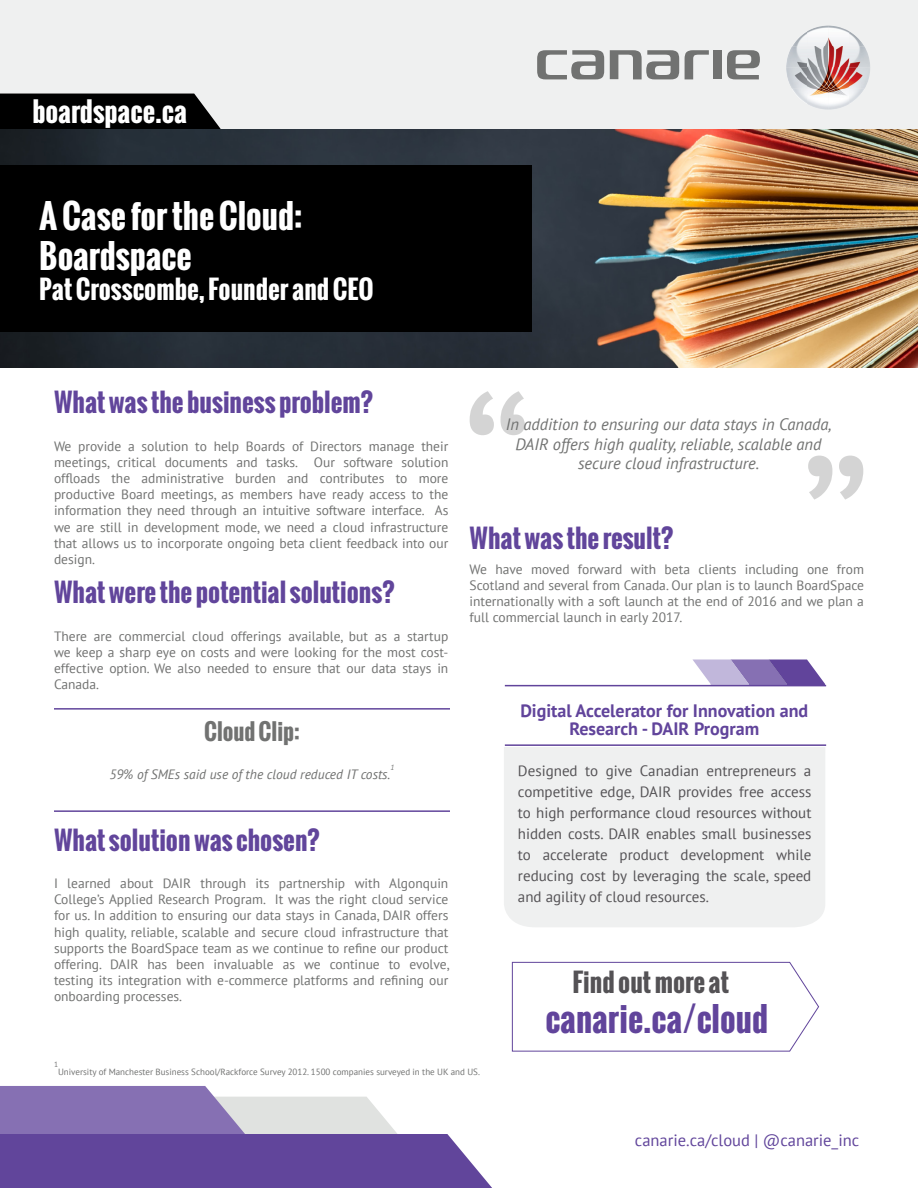
<style>
.page{position:relative;width:918px;height:1188px;background:#fff}
.page>*{position:absolute;margin:0;border:0;box-sizing:border-box;transform-origin:0 0}
.t1{font:700 33px/39.6px "Oswald";color:#fff}
.t2{font:700 33px "Oswald";color:#61449b}
.t3{font:700 27px "Oswald";color:#fff}
.t4{font:700 25.5px "Oswald";color:#61459b}
.t5{font:700 25.5px "Oswald";color:#fff}
.t6{font:700 25.5px "Oswald";color:#545255}
.t7{font:700 22.5px "Oswald";color:#717271}
.t8{font:700 18px/18px "PT Sans";color:#61449b;text-align:center}
.t9{font:italic 16.5px/19.8px "PT Sans";color:#717271;text-align:center}
.t10{font:16.5px "PT Sans";color:#61459b}
.t11{font:15px/21px "PT Sans";color:#545255;text-align:justify}
.t12{font:13.5px/16.2px "PT Sans";color:#717271;text-align:justify}
.t13{font:italic 13.5px "PT Sans";color:#717271}
.t14{font:9px "PT Sans";color:#717271}
.t15{font:7.5px "PT Sans";color:#717271}
.t16{font:italic 7.5px "PT Sans";color:#717271}
</style>
<div class="page">
<div style="left:0;top:0;width:918px;height:129px;background:#eff0f0"></div>
<svg style="left:685px;top:50px;width:24px;height:29px"></svg>
<div style="left:713px;top:50px;width:9px;height:29px;background:#717271"></div>
<svg style="left:727px;top:50px;width:33px;height:29px"></svg>
<svg style="left:537px;top:50px;width:67px;height:29px"></svg>
<svg style="left:610px;top:50px;width:69px;height:29px"></svg>
<img style="left:792px;top:32px;width:15px;height:15px">
<img style="left:807px;top:26px;width:42px;height:21px">
<img style="left:849px;top:31px;width:16px;height:16px">
<img style="left:786px;top:47px;width:84px;height:21px">
<svg style="left:786px;top:68px;width:2px;height:10px"></svg>
<img style="left:807px;top:68px;width:63px;height:21px">
<img style="left:793px;top:89px;width:14px;height:14px">
<img style="left:807px;top:89px;width:42px;height:21px">
<img style="left:849px;top:89px;width:15px;height:15px">
<div style="left:0;top:94px;width:221px;height:35px;background:#000"></div>
<img style="left:0;top:129px;width:918px;height:238px">
<div style="left:0;top:165px;width:531px;height:167px;background:#000"></div>
<svg style="left:0;top:1086px;width:492px;height:102px"></svg>
<hr style="left:54px;top:708px;width:396px;height:2px;background:#61459b">
<hr style="left:54px;top:810px;width:396px;height:2px;background:#61459b">
<svg style="left:692px;top:659px;width:133px;height:26px;background:#9e8dc3"></svg>
<div style="left:504px;top:747px;width:321px;height:180px;background:#eff0f0"></div>
<hr style="left:505px;top:685px;width:321px;height:1px;background:#61449b">
<hr style="left:505px;top:744px;width:321px;height:2px;background:#61449b">
<svg style="left:512px;top:962px;width:307px;height:90px"></svg>
<svg style="left:808px;top:456px;width:55px;height:44px"></svg>
<svg style="left:470px;top:391px;width:55px;height:44px"></svg>
<h2 class="t3" style="left:32px;top:91px;width:156px">boardspace.ca</h2>
<h1 class="t1" style="left:39px;top:196px;width:265px">A Case for the Cloud:<br>Boardspace</h1>
<h3 class="t5" style="left:39px;top:270px;width:336px">Pat Crosscombe, Founder and CEO</h3>
<h3 class="t4" style="left:54px;top:383px;width:321px">What was the business problem?</h3>
<p class="t12" style="left:54px;top:437px;width:396px">We provide a solution to help Boards of Directors manage their meetings, critical documents and tasks. Our software solution offloads the administrative burden and contributes to more productive Board meetings, as members have ready access to the information they need through an intuitive software interface. As we are still in development mode, we need a cloud infrastructure that allows us to incorporate ongoing beta client feedback into our design.</p>
<h3 class="t4" style="left:54px;top:573px;width:342px">What were the potential solutions?</h3>
<p class="t12" style="left:54px;top:627px;width:396px">There are commercial cloud offerings available, but as a startup we keep a sharp eye on costs and were looking for the most cost&shy;effective option. We also needed to ensure that our data stays in Canada.</p>
<p class="t9" style="left:506px;top:414px;width:327px">In addition to ensuring our data stays in Canada,<br>DAIR offers high quality, reliable, scalable and secure cloud infrastructure.</p>
<h3 class="t4" style="left:470px;top:519px;width:205px">What was the result?</h3>
<p class="t12" style="left:470px;top:561px;width:396px">We have moved forward with beta clients including one from Scotland and several from Canada. Our plan is to launch BoardSpace internationally with a soft launch at the end of 2016 and we plan a full commercial launch in early 2017.</p>
<h3 class="t8" style="left:520px;top:701px;width:289px">Digital Accelerator for Innovation and<br>Research - DAIR Program</h3>
<h3 class="t7" style="left:204px;top:715px;width:97px">Cloud Clip:</h3>
<p class="t13" style="left:110px;top:765px;width:282px">59% of SMEs said use of the cloud reduced IT costs.</p>
<p class="t16" style="left:391px;top:762px;width:5px">1</p>
<p class="t11" style="left:518px;top:760px;width:295px">Designed to give Canadian entrepreneurs a competitive edge, DAIR provides free access to high performance cloud resources without hidden costs. DAIR enables small businesses to accelerate product development while reducing cost by leveraging the scale, speed and agility of cloud resources.</p>
<h3 class="t4" style="left:54px;top:821px;width:267px">What solution was chosen?</h3>
<p class="t12" style="left:54px;top:875px;width:397px">I learned about DAIR through its partnership with Algonquin College’s Applied Research Program. It was the right cloud service for us. In addition to ensuring our data stays in Canada, DAIR offers high quality, reliable, scalable and secure cloud infrastructure that supports the BoardSpace team as we continue to refine our product offering. DAIR has been invaluable as we continue to evolve, testing its integration with e-commerce platforms and refining our onboarding processes.</p>
<h3 class="t6" style="left:572px;top:963px;width:158px">Find out more at</h3>
<h1 class="t2" style="left:545px;top:994px;width:224px">canarie.ca/cloud</h1>
<p class="t15" style="left:54px;top:1060px;width:6px">1</p>
<p class="t14" style="left:58px;top:1066px;width:423px">University of Manchester Business School/Rackforce Survey 2012. 1500 companies surveyed in the UK and US.</p>
<p class="t10" style="left:635px;top:1130px;width:226px">canarie.ca/cloud | @canarie_inc</p>
</div>
